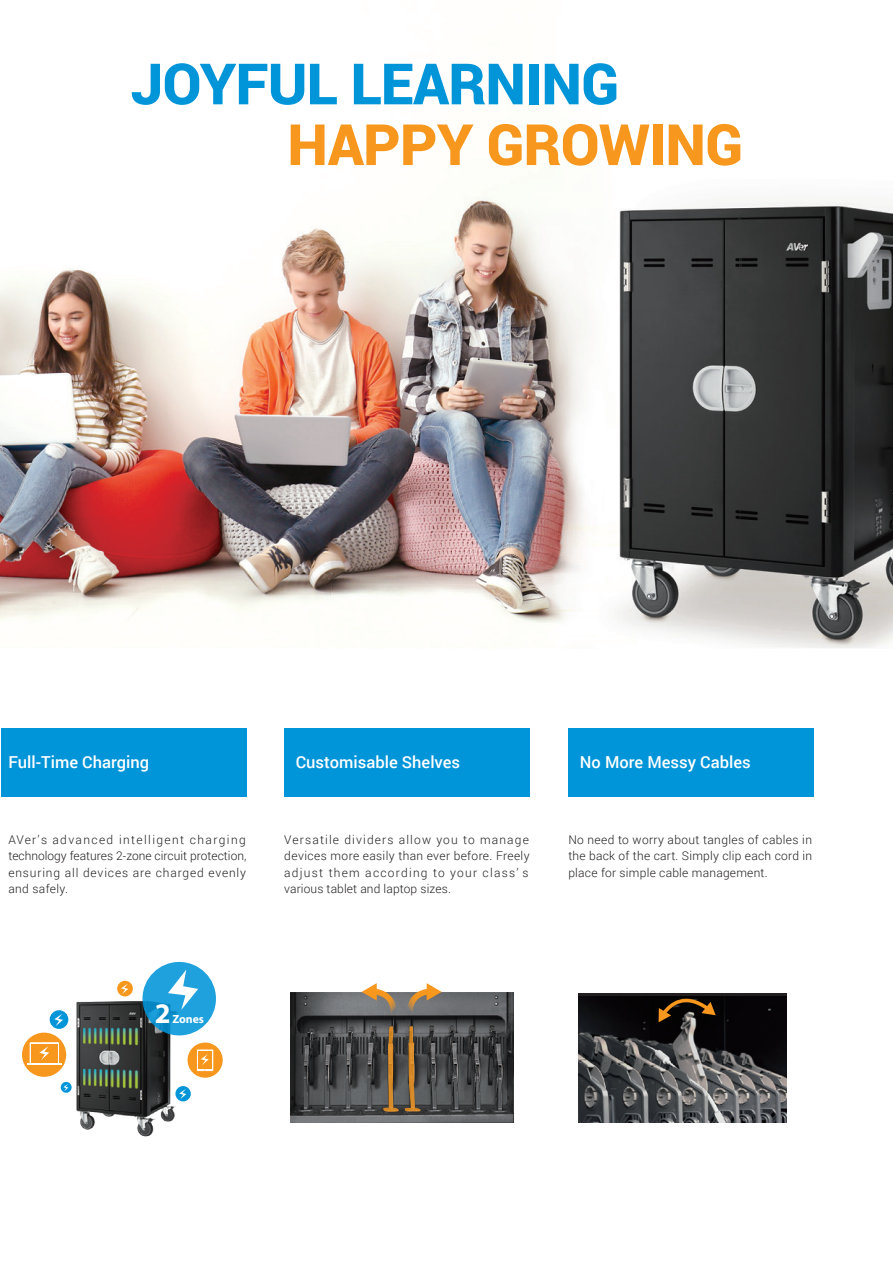
<style>
.page{position:relative;width:893px;height:1263px;background:#fff}
.page>*{position:absolute;margin:0;border:0;box-sizing:border-box;transform-origin:0 0}
.t1{font:900 57px "Roboto";letter-spacing:-.01em;color:#0095d9}
.t2{font:900 57px "Roboto";letter-spacing:-.01em;color:#f7971d}
.t3{font:700 28.5px "Myriad";color:#fff}
.t4{font:500 16.5px "Roboto";color:#fff}
.t5{font:300 12px/16.5px "Roboto";letter-spacing:.02em;color:#231f20;text-align:justify}
.t6{font:700 11.85px "Myriad";letter-spacing:-.01em;color:#fff}
</style>
<div class="page">
<img style="left:0;top:196px;width:893px;height:452px">
<div style="left:1px;top:728px;width:246px;height:69px;background:#0095d9"></div>
<div style="left:284px;top:728px;width:246px;height:69px;background:#0095d9"></div>
<div style="left:568px;top:728px;width:245px;height:69px;background:#0095d9"></div>
<div style="left:188px;top:1042px;width:35px;height:36px;background:#f7971d;border-radius:50%"></div>
<div style="left:197px;top:1049px;width:16px;height:22px;background:#fff"></div>
<div style="left:198px;top:1051px;width:14px;height:18px;background:#f7971d"></div>
<svg style="left:201px;top:1054px;width:8px;height:17px"></svg>
<div style="left:22px;top:1033px;width:44px;height:44px;background:#f7971d;border-radius:50%"></div>
<svg style="left:30px;top:1042px;width:29px;height:22px"></svg>
<div style="left:31px;top:1044px;width:26px;height:18px;background:#f7971d"></div>
<hr style="left:27px;top:1063px;width:34px;height:2px;background:#fff">
<svg style="left:39px;top:1046px;width:10px;height:14px"></svg>
<img style="left:63px;top:980px;width:120px;height:157px">
<svg style="left:142px;top:962px;width:74px;height:73px;background:#1c9cd7"></svg>
<svg style="left:168px;top:969px;width:30px;height:41px"></svg>
<svg style="left:175px;top:1086px;width:16px;height:15px"></svg>
<svg style="left:179px;top:1089px;width:7px;height:10px"></svg>
<div style="left:61px;top:1082px;width:11px;height:11px;background:#0095d9;border-radius:50%"></div>
<svg style="left:63px;top:1084px;width:5px;height:7px"></svg>
<div style="left:50px;top:1010px;width:18px;height:19px;background:#0095d9;border-radius:50%"></div>
<svg style="left:54px;top:1014px;width:9px;height:12px"></svg>
<div style="left:117px;top:981px;width:16px;height:15px;background:#f7971d;border-radius:50%"></div>
<svg style="left:121px;top:984px;width:7px;height:10px"></svg>
<img style="left:578px;top:996px;width:209px;height:126px">
<img style="left:290px;top:993px;width:223px;height:129px">
<svg style="left:659px;top:993px;width:57px;height:29px;background:#422d14"></svg>
<svg style="left:383px;top:1026px;width:16px;height:86px"></svg>
<svg style="left:405px;top:1026px;width:15px;height:85px"></svg>
<svg style="left:406px;top:983px;width:36px;height:32px"></svg>
<svg style="left:362px;top:983px;width:36px;height:32px"></svg>
<h1 class="t1" style="left:130px;top:44px;width:490px">JOYFUL LEARNING</h1>
<h1 class="t2" style="left:287px;top:105px;width:457px">HAPPY GROWING</h1>
<h3 class="t4" style="left:9px;top:750px;width:142px">Full-Time Charging</h3>
<p class="t5" style="left:8px;top:831px;width:240px">AVer’s advanced intelligent charging technology features 2-zone circuit protection, ensuring all devices are charged evenly and safely.</p>
<h3 class="t4" style="left:296px;top:750px;width:166px">Customisable Shelves</h3>
<p class="t5" style="left:284px;top:831px;width:247px">Versatile dividers allow you to manage devices more easily than ever before. Freely adjust them according to your class’ s various tablet and laptop sizes.</p>
<h3 class="t4" style="left:580px;top:750px;width:172px">No More Messy Cables</h3>
<p class="t5" style="left:568px;top:831px;width:245px">No need to worry about tangles of cables in the back of the cart. Simply clip each cord in place for simple cable management.</p>
<h2 class="t3" style="left:155px;top:999px;width:17px">2</h2>
<p class="t6" style="left:173px;top:1013px;width:33px">Zones</p>
</div>
